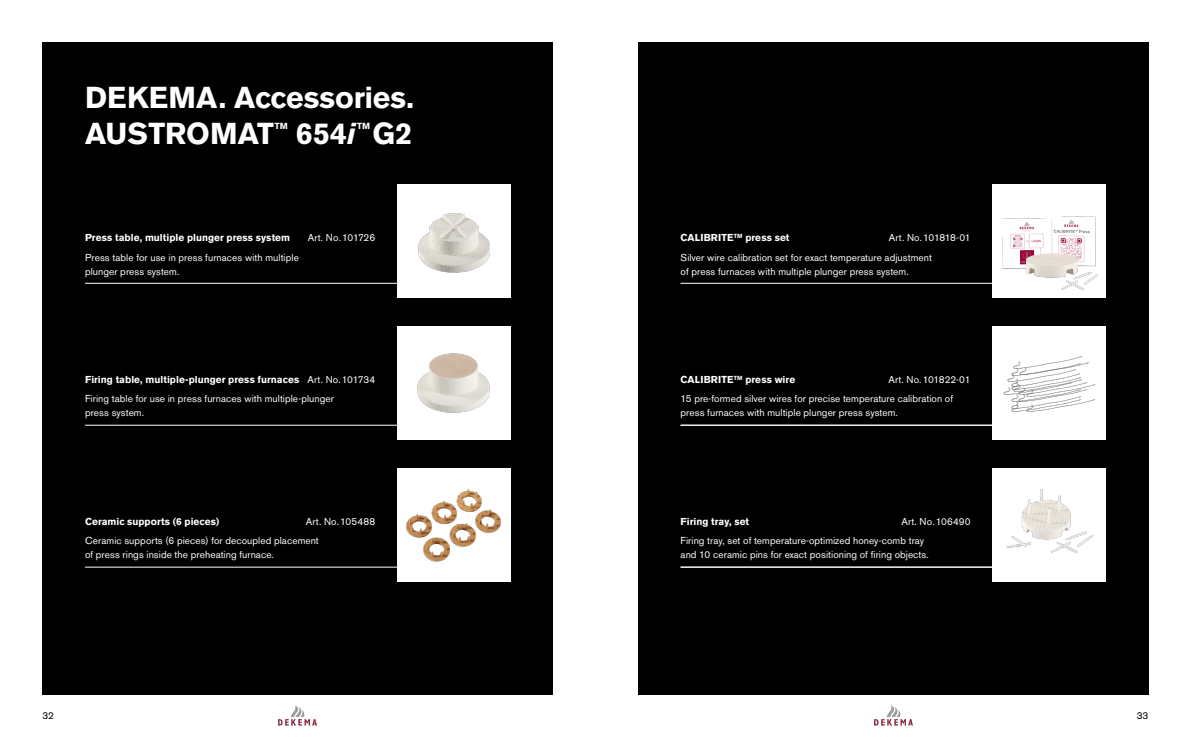
<style>
.page{position:relative;width:1191px;height:738px;background:#fff}
.page>*{position:absolute;margin:0;border:0;box-sizing:border-box;transform-origin:0 0}
.t1{font:700 30px/36px "Akzidenz Grotesk BE";letter-spacing:.005em;color:#fff}
.t2{font:10px/19px "Akzidenz Grotesk BE";letter-spacing:.01em;color:#fff}
.t3{font:700 10px "Akzidenz Grotesk BE";letter-spacing:.01em;color:#fff}
.t4{font:10px "Akzidenz Grotesk BE";letter-spacing:-.015em;color:#fff}
.t5{font:10px "Akzidenz Grotesk BE";color:#000}
.t6{font:700 8.7px "Akzidenz Grotesk BE";color:#fff}
.s1{font-style:italic}
.s2{font-weight:700}
</style>
<div class="page">
<div style="left:43px;top:43px;width:510px;height:651px;background:#000"></div>
<div style="left:638px;top:43px;width:510px;height:651px;background:#000"></div>
<svg style="left:278px;top:705px;width:39px;height:20px"></svg>
<svg style="left:874px;top:705px;width:39px;height:20px"></svg>
<hr style="left:680px;top:283px;width:325px;height:1px;background:#fff">
<div style="left:992px;top:184px;width:114px;height:113px;background:#fff"></div>
<hr style="left:85px;top:283px;width:324px;height:1px;background:#fff">
<img style="left:397px;top:184px;width:113px;height:111px">
<hr style="left:85px;top:424px;width:324px;height:1px;background:#fff">
<div style="left:397px;top:326px;width:113px;height:113px;background:#fff"></div>
<img style="left:417px;top:353px;width:73px;height:60px">
<div style="left:992px;top:326px;width:114px;height:113px;background:#fff"></div>
<hr style="left:680px;top:424px;width:325px;height:1px;background:#fff">
<img style="left:992px;top:468px;width:114px;height:113px">
<hr style="left:680px;top:566px;width:325px;height:1px;background:#fff">
<hr style="left:85px;top:566px;width:324px;height:1px;background:#fff">
<div style="left:397px;top:467px;width:113px;height:114px;background:#fff"></div>
<img style="left:406px;top:489px;width:95px;height:73px">
<img style="left:1002px;top:216px;width:96px;height:75px">
<img style="left:1003px;top:379px;width:7px;height:16px">
<img style="left:1009px;top:393px;width:15px;height:3px">
<img style="left:1009px;top:378px;width:2px;height:13px">
<img style="left:1011px;top:371px;width:6px;height:5px">
<img style="left:1011px;top:396px;width:13px;height:16px">
<img style="left:1024px;top:398px;width:72px;height:14px">
<img style="left:1024px;top:382px;width:72px;height:16px">
<img style="left:1011px;top:376px;width:74px;height:17px">
<img style="left:1013px;top:356px;width:70px;height:14px">
<img style="left:1017px;top:359px;width:72px;height:17px">
<h1 class="t1" style="left:85px;top:79px;width:330px">DEKEMA. Accessories.<br>AUSTROMAT</h1>
<p class="t6" style="left:275px;top:120px;width:15px">TM</p>
<h1 class="t1" style="left:296px;top:115px;width:61px">654<span class="s1">i</span></h1>
<p class="t6" style="left:357px;top:120px;width:15px">TM</p>
<h1 class="t1" style="left:372px;top:115px;width:41px">G2</h1>
<p class="t3" style="left:85px;top:232px;width:206px">Press table, multiple plunger press system</p>
<p class="t4" style="left:308px;top:232px;width:69px">Art. No.101726</p>
<p class="t2" style="left:85px;top:250px;width:215px;line-height:14px">Press table for use in press furnaces with multiple plunger press system.</p>
<p class="t2" style="left:85px;top:370px;width:291px"><span class="s2">Firing table, multiple-plunger press furnaces</span> Art. No.101734<br>Firing table for use in press furnaces with multiple-plunger</p>
<p class="t2" style="left:85px;top:403px;width:61px">press system.</p>
<p class="t3" style="left:85px;top:515px;width:136px">Ceramic supports (6 pieces)</p>
<p class="t2" style="left:85px;top:512px;width:291px;text-indent:221px">Art. No.105488<br>Ceramic supports (6 pieces) for decoupled placement</p>
<p class="t2" style="left:85px;top:545px;width:190px">of press rings inside the preheating furnace.</p>
<p class="t3" style="left:680px;top:232px;width:110px">CALIBRITE<sup>TM</sup> press set</p>
<p class="t2" style="left:680px;top:228px;width:292px;text-indent:208px">Art. No.101818-01<br>Silver wire calibration set for exact temperature adjustment</p>
<p class="t2" style="left:680px;top:261px;width:230px">of press furnaces with multiple plunger press system.</p>
<p class="t3" style="left:680px;top:374px;width:116px">CALIBRITE<sup>TM</sup> press wire</p>
<p class="t2" style="left:680px;top:370px;width:291px;text-indent:208px">Art. No.101822-01<br>15 pre-formed silver wires for precise temperature calibration of</p>
<p class="t2" style="left:680px;top:403px;width:219px">press furnaces with multiple plunger press system.</p>
<p class="t3" style="left:680px;top:515px;width:70px">Firing tray, set</p>
<p class="t2" style="left:680px;top:512px;width:292px;text-indent:221px">Art. No.106490<br>Firing tray, set of temperature-optimized honey-comb tray</p>
<p class="t2" style="left:680px;top:545px;width:250px">and 10 ceramic pins for exact positioning of firing objects.</p>
<p class="t5" style="left:43px;top:709px;width:13px">32</p>
<p class="t5" style="left:1136px;top:709px;width:13px">33</p>
</div>
